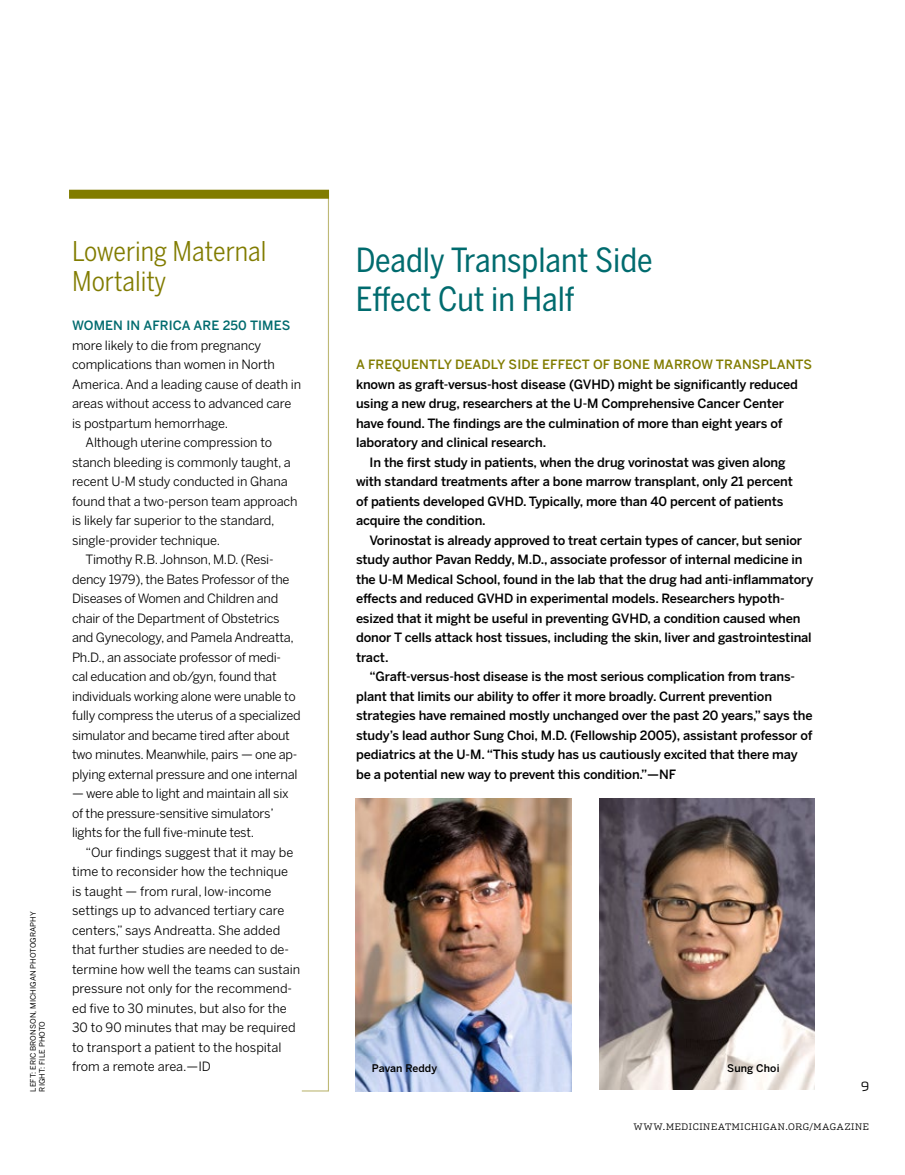
<style>
.page{position:relative;width:905px;height:1175px;background:#fff}
.page>*{position:absolute;margin:0;border:0;box-sizing:border-box;transform-origin:0 0}
.t1{font:33px/39px "Benton Sans Cond Regluar";color:#006b6e}
.t2{font:27px/30px "Benton Sans Cond";color:#817c00}
.t3{font:500 12.75px/19.5px "Benton Sans";letter-spacing:-.01em;color:#000}
.t4{font:12.75px/19.5px "Benton Sans";letter-spacing:-.02em;color:#000}
.t5{font:12.75px/19.5px "Benton Sans";color:#000}
.t6{font:500 12.75px "Benton Sans";letter-spacing:.01em;color:#817c00}
.t7{font:500 12.75px "Benton Sans";letter-spacing:.01em;color:#006b6e}
.t8{font:300 12.75px "Dispatch";color:#000}
.t9{font:500 10.5px "Benton Sans";letter-spacing:-.005em;color:#000}
.t10{font:300 9px "Dispatch";letter-spacing:.07em;color:#000}
.t11{font:7.5px "Benton Sans Regluar";letter-spacing:.01em;color:#000}
</style>
<div class="page">
<svg style="left:301px;top:189px;width:28px;height:903px"></svg>
<div style="left:69px;top:190px;width:260px;height:9px;background:#817c00"></div>
<img style="left:599px;top:798px;width:215px;height:291px">
<img style="left:356px;top:798px;width:215px;height:293px">
<p class="t11" style="left:29px;top:1091px;width:181px;rotate:-90deg">left: eric bronson, m ichigan photography</p>
<p class="t11" style="left:38px;top:1091px;width:72px;rotate:-90deg">right: File photo</p>
<h2 class="t2" style="left:72px;top:237px;width:196px">Lowering Maternal<br>Mortality</h2>
<p class="t7" style="left:72px;top:318px;width:220px">Wom en in Africa are 250 tim es</p>
<p class="t4" style="left:72px;top:335px;width:191px">more likely to die from pregnancy</p>
<p class="t4" style="left:72px;top:355px;width:204px">complications than women in North</p>
<p class="t4" style="left:72px;top:374px;width:231px">America. And a leading cause of death in</p>
<p class="t4" style="left:72px;top:394px;width:221px">areas without access to advanced care</p>
<p class="t4" style="left:72px;top:413px;width:158px">is postpartum hemorrhage.</p>
<p class="t4" style="left:86px;top:433px;width:188px">Although uterine compression to</p>
<p class="t4" style="left:72px;top:452px;width:220px">stanch bleeding is commonly taught, a</p>
<p class="t4" style="left:72px;top:472px;width:217px">recent U-M study conducted in Ghana</p>
<p class="t4" style="left:72px;top:491px;width:227px">found that a two-person team approach</p>
<p class="t4" style="left:72px;top:511px;width:204px">is likely far superior to the standard,</p>
<p class="t4" style="left:72px;top:530px;width:150px">single-provider technique.</p>
<p class="t4" style="left:86px;top:550px;width:189px">Timothy R.B. Johnson, M.D. (Resi-</p>
<p class="t4" style="left:72px;top:569px;width:219px">dency 1979), the Bates Professor of the</p>
<p class="t4" style="left:72px;top:589px;width:208px">Diseases of Women and Children and</p>
<p class="t4" style="left:72px;top:608px;width:209px">chair of the Department of Obstetrics</p>
<p class="t4" style="left:72px;top:628px;width:223px">and Gynecology, and Pamela Andreatta,</p>
<p class="t4" style="left:72px;top:647px;width:211px">Ph.D., an associate professor of medi-</p>
<p class="t4" style="left:72px;top:667px;width:206px">cal education and ob/gyn, found that</p>
<p class="t4" style="left:72px;top:686px;width:225px">individuals working alone were unable to</p>
<p class="t4" style="left:72px;top:706px;width:230px">fully compress the uterus of a specialized</p>
<p class="t4" style="left:72px;top:725px;width:219px">simulator and became tired after about</p>
<p class="t4" style="left:72px;top:745px;width:227px">two minutes. Meanwhile, pairs — one ap-</p>
<p class="t4" style="left:72px;top:764px;width:227px">plying external pressure and one internal</p>
<p class="t4" style="left:72px;top:784px;width:218px">— were able to light and maintain all six of the pressure-sensitive simulators’ lights for the full five-minute test.</p>
<p class="t5" style="left:72px;top:842px;width:230px;text-indent:14px">“Our findings suggest that it may be time to reconsider how the technique is taught — from rural, low-income settings up to advanced tertiary care centers,” says Andreatta. She added that further studies are needed to de&shy;termine how well the teams can sustain pressure not only for the recommend&shy;ed five to 30 minutes, but also for the 30 to 90 minutes that may be required to transport a patient to the hospital from a remote area.—ID</p>
<h1 class="t1" style="left:356px;top:241px;width:298px">Deadly Transplant Side<br>Effect Cut in Half</h1>
<p class="t6" style="left:356px;top:357px;width:457px">A frequently deadly side effect of bone marrow transplants</p>
<p class="t3" style="left:356px;top:374px;width:443px">known as graft-versus-host disease (GVH D) might be significantly reduced using a new drug, researchers at the U-M Comprehensive Cancer Center have found. The findings are the culmination of more than eight years of laboratory and clinical research.</p>
<p class="t3" style="left:356px;top:452px;width:438px;text-indent:14px">I n the first study in patients, when the drug vorinostat was given along with standard treatments after a bone marrow transplant, only 21 percent of patients developed GVH D. Typically, more than 40 percent of patients acquire the condition.</p>
<p class="t3" style="left:356px;top:530px;width:459px;text-indent:14px">Vorinostat is already approved to treat certain types of cancer, but senior study author Pavan Reddy, M.D., associate professor of internal medicine in the U-M Medical School, found in the lab that the drug had anti-inflammatory effects and reduced GVH D in experimental models. Researchers hypoth&shy;esized that it might be useful in preventing GVH D, a condition caused when donor T cells attack host tissues, including the skin, liver and gastrointestinal tract.</p>
<p class="t3" style="left:356px;top:667px;width:458px;text-indent:14px">“Graft-versus-host disease is the most serious complication from trans&shy;plant that limits our ability to offer it more broadly. Current prevention strategies have remained mostly unchanged over the past 20 years,” says the study’s lead author Sung Choi, M.D. (Fellowship 2005), assistant professor of pediatrics at the U-M. “This study has us cautiously excited that there may be a potential new way to prevent this condition.”—NF</p>
<p class="t9" style="left:372px;top:1062px;width:67px">Pavan Reddy</p>
<p class="t9" style="left:727px;top:1062px;width:54px">Sung Choi</p>
<p class="t8" style="left:861px;top:1078px;width:9px">9</p>
<p class="t10" style="left:633px;top:1121px;width:237px">WWW.MEDICINEATMICHIGAN.ORG/MAGAZINE</p>
</div>
